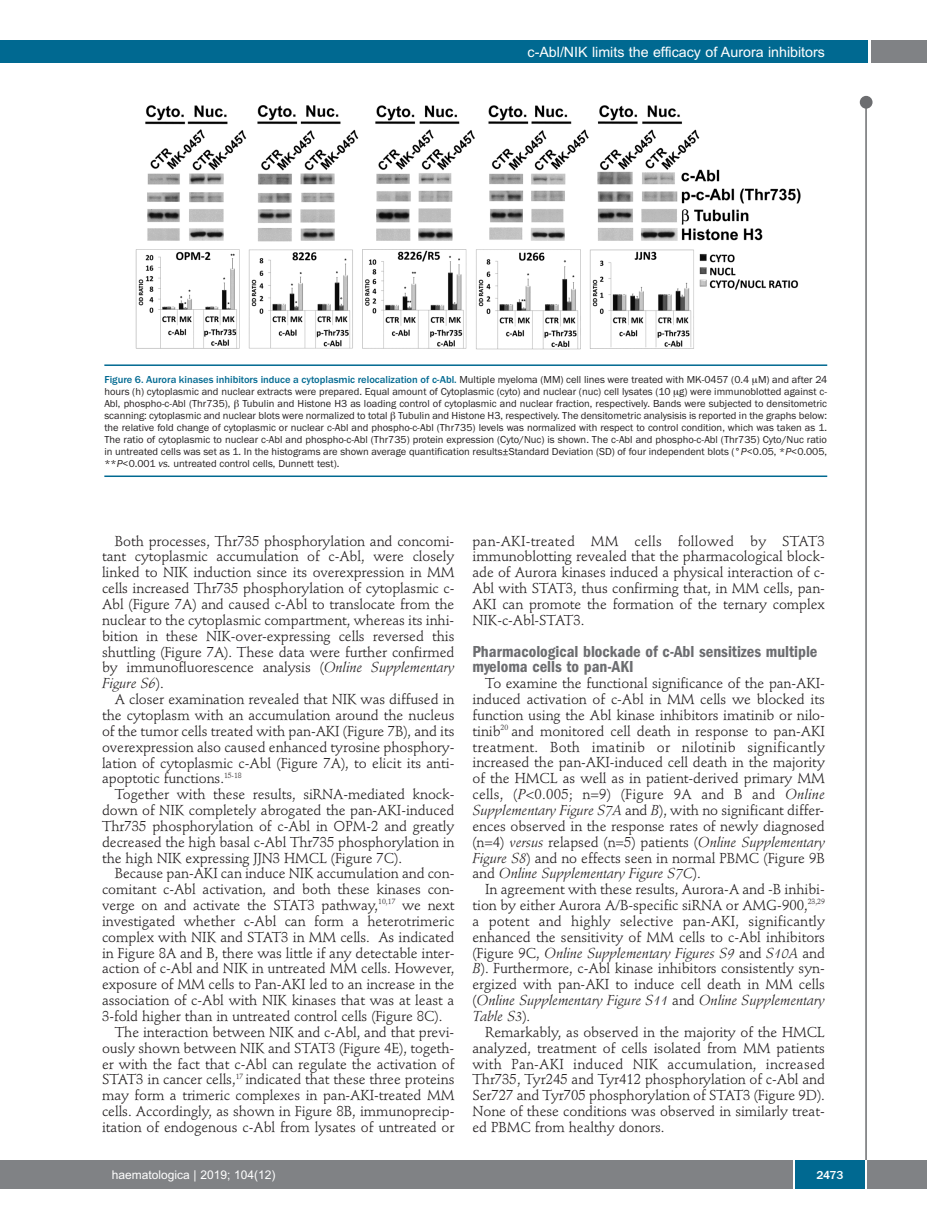
<style>
.page{position:relative;width:927px;height:1225px;background:#fff}
.page>*{position:absolute;margin:0;border:0;box-sizing:border-box;transform-origin:0 0}
.t1{font:600 condensed 16.5px/15.9px "Franklin Gothic";color:#6c6d70}
.t2{font:14.25px/15.9px "Stempel Schneidler";letter-spacing:-.005em;color:#231f20;text-align:justify}
.t3{font:14.25px "Arial";color:#fff}
.t4{font:12px "Arial";color:#fff}
.t5{font:500 12px "Franklin Gothic";color:#fff}
.t6{font:10.5px/12px "Franklin Gothic";color:#231f20;text-align:justify}
.s1{font-weight:500;color:#006991}
.s2{font-style:italic}
</style>
<div class="page">
<div style="left:860px;top:96px;width:12px;height:13px;background:#6c6d70;border-radius:50%"></div>
<hr style="left:865px;top:98px;width:2px;height:1062px;background:#6c6d70">
<div style="left:871px;top:40px;width:56px;height:22px;background:#808285"></div>
<div style="left:18px;top:40px;width:849px;height:22px;background:#006991"></div>
<div style="left:17px;top:1160px;width:910px;height:28px;background:#808285"></div>
<div style="left:795px;top:1160px;width:70px;height:28px;background:#006991"></div>
<hr style="left:793px;top:1160px;width:2px;height:28px;background:#fff">
<hr style="left:865px;top:1160px;width:2px;height:28px;background:#fff">
<div style="left:0;top:40px;width:19px;height:22px;background:#006991"></div>
<div style="left:0;top:1160px;width:18px;height:28px;background:#808285"></div>
<img style="left:135px;top:105px;width:666px;height:245px">
<hr style="left:104px;top:364px;width:723px;height:2px;background:#006991">
<hr style="left:104px;top:475px;width:723px;height:2px;background:#006991">
<p class="t3" style="left:528px;top:44px;width:299px">c-Abl/NIK limits the efficacy of Aurora inhibitors</p>
<p class="t6" style="left:104px;top:373px;width:724px"><span class="s1">Figure 6. Aurora kinases inhibitors induce a cytoplasmic relocalization of c-Abl.</span> Multiple myeloma (MM) cell lines were treated with MK-0457 (0.4 M) and after 24 hours (h) cytoplasmic and nuclear extracts were prepared. Equal amount of Cytoplasmic (cyto) and nuclear (nuc) cell lysates (10 g) were immunoblotted against c-Abl, phospho-c-Abl (Thr735), Tubulin and Histone H3 as loading control of cytoplasmic and nuclear fraction, respectively. Bands were subjected to densitometric scanning: cytoplasmic and nuclear blots were normalized to total Tubulin and Histone H3, respectively. The densitometric analysisis is reported in the graphs below: the relative fold change of cytoplasmic or nuclear c-Abl and phospho-c-Abl (Thr735) levels was normalized with respect to control condition, which was taken as 1.<br>The ratio of cytoplasmic to nuclear c-Abl and phospho-c-Abl (Thr735) protein expression (Cyto/Nuc) is shown. The c-Abl and phospho-c-Abl (Thr735) Cyto/Nuc ratio in untreated cells was set as 1. In the histograms are shown average quantification results±Standard Deviation (SD) of four independent blots (°<span class="s2">P</span>&lt;0.05, *<span class="s2">P</span>&lt;0.005, **<span class="s2">P</span>&lt;0.001 <span class="s2">vs.</span> untreated control cells, Dunnett test).</p>
<p class="t2" style="left:102px;top:534px;width:354px;text-indent:13px">Both processes, Thr735 phosphorylation and concomi&shy;tant cytoplasmic accumulation of c-Abl, were closely linked to NIK induction since its overexpression in MM cells increased Thr735 phosphorylation of cytoplasmic c-Abl (Figure 7A) and caused c-Abl to translocate from the nuclear to the cytoplasmic compartment, whereas its inhi&shy;bition in these NIK-over-expressing cells reversed this shuttling (Figure 7A). These data were further confirmed by immunofluorescence analysis (<span class="s2">Online Supplementary Figure S6</span>).</p>
<p class="t2" style="left:102px;top:692px;width:354px;text-indent:13px">A closer examination revealed that NIK was diffused in the cytoplasm with an accumulation around the nucleus of the tumor cells treated with pan-AKI (Figure 7B), and its overexpression also caused enhanced tyrosine phosphory&shy;lation of cytoplasmic c-Abl (Figure 7A), to elicit its anti&shy;apoptotic functions.<sup>15-18</sup></p>
<p class="t2" style="left:102px;top:787px;width:354px;text-indent:13px">Together with these results, siRNA-mediated knock&shy;down of NIK completely abrogated the pan-AKI-induced Thr735 phosphorylation of c-Abl in OPM-2 and greatly decreased the high basal c-Abl Thr735 phosphorylation in the high NIK expressing JJN3 HMCL (Figure 7C).</p>
<p class="t2" style="left:115px;top:867px;width:341px">Because pan-AKI can induce NIK accumulation and con-</p>
<p class="t2" style="left:102px;top:882px;width:354px">comitant c-Abl activation, and both these kinases con-</p>
<p class="t2" style="left:102px;top:898px;width:354px">verge on and activate the STAT3 pathway,<sup>10,17</sup> we next</p>
<p class="t2" style="left:102px;top:914px;width:354px">investigated whether c-Abl can form a heterotrimeric</p>
<p class="t2" style="left:102px;top:930px;width:354px">complex with NIK and STAT3 in MM cells. As indicated</p>
<p class="t2" style="left:102px;top:946px;width:354px">in Figure 8A and B, there was little if any detectable inter-</p>
<p class="t2" style="left:102px;top:962px;width:354px">action of c-Abl and NIK in untreated MM cells. However,</p>
<p class="t2" style="left:102px;top:978px;width:354px">exposure of MM cells to Pan-AKI led to an increase in the</p>
<p class="t2" style="left:102px;top:993px;width:354px">association of c-Abl with NIK kinases that was at least a</p>
<p class="t2" style="left:102px;top:1009px;width:342px">3-fold higher than in untreated control cells (Figure 8C).</p>
<p class="t2" style="left:115px;top:1025px;width:341px">The interaction between NIK and c-Abl, and that previ-</p>
<p class="t2" style="left:102px;top:1041px;width:354px">ously shown between NIK and STAT3 (Figure 4E), togeth-</p>
<p class="t2" style="left:102px;top:1057px;width:354px">er with the fact that c-Abl can regulate the activation of</p>
<p class="t2" style="left:102px;top:1073px;width:354px">STAT3 in cancer cells,<sup>17</sup> indicated that these three proteins</p>
<p class="t2" style="left:102px;top:1088px;width:354px">may form a trimeric complexes in pan-AKI-treated MM</p>
<p class="t2" style="left:102px;top:1104px;width:354px">cells. Accordingly, as shown in Figure 8B, immunoprecip-</p>
<p class="t2" style="left:102px;top:1120px;width:354px">itation of endogenous c-Abl from lysates of untreated or</p>
<p class="t2" style="left:472px;top:534px;width:354px">pan-AKI-treated MM cells followed by STAT3 immunoblotting revealed that the pharmacological block&shy;ade of Aurora kinases induced a physical interaction of c-Abl with STAT3, thus confirming that, in MM cells, pan-AKI can promote the formation of the ternary complex NIK-c-Abl-STAT3.</p>
<p class="t1" style="left:472px;top:644px;width:347px">Pharmacological blockade of c-Abl sensitizes multiple myeloma cells to pan-AKI</p>
<p class="t2" style="left:472px;top:677px;width:354px;text-indent:13px">To examine the functional significance of the pan-AKI&shy;induced activation of c-Abl in MM cells we blocked its function using the Abl kinase inhibitors imatinib or nilo&shy;tinib<sup>20</sup> and monitored cell death in response to pan-AKI treatment. Both imatinib or nilotinib significantly increased the pan-AKI-induced cell death in the majority of the HMCL as well as in patient-derived primary MM cells, (<span class="s2">P</span>&lt;0.005; n=9) (Figure 9A and B and <span class="s2">Online Supplementary Figure S7A</span> and <span class="s2">B</span>), with no significant differ&shy;ences observed in the response rates of newly diagnosed (n=4) <span class="s2">versus</span> relapsed (n=5) patients (<span class="s2">Online Supplementary Figure S8</span>) and no effects seen in normal PBMC (Figure 9B and <span class="s2">Online Supplementary Figure S7C</span>).</p>
<p class="t2" style="left:472px;top:883px;width:354px;text-indent:13px">In agreement with these results, Aurora-A and -B inhibi&shy;tion by either Aurora A/B-specific siRNA or AMG-900,<sup>23,29 </sup>a potent and highly selective pan-AKI, significantly enhanced the sensitivity of MM cells to c-Abl inhibitors (Figure 9C, <span class="s2">Online Supplementary Figures S9</span> and <span class="s2">S10A</span> and <span class="s2">B</span>). Furthermore, c-Abl kinase inhibitors consistently syn&shy;ergized with pan-AKI to induce cell death in MM cells (<span class="s2">Online Supplementary Figure S11</span> and <span class="s2">Online Supplementary Table S3</span>).</p>
<p class="t2" style="left:472px;top:1025px;width:354px;text-indent:13px">Remarkably, as observed in the majority of the HMCL analyzed, treatment of cells isolated from MM patients with Pan-AKI induced NIK accumulation, increased Thr735, Tyr245 and Tyr412 phosphorylation of c-Abl and Ser727 and Tyr705 phosphorylation of STAT3 (Figure 9D).<br>None of these conditions was observed in similarly treat&shy;ed PBMC from healthy donors.</p>
<p class="t4" style="left:112px;top:1167px;width:165px">haematologica | 2019; 104(12)</p>
<p class="t5" style="left:816px;top:1167px;width:29px">2473</p>
</div>
